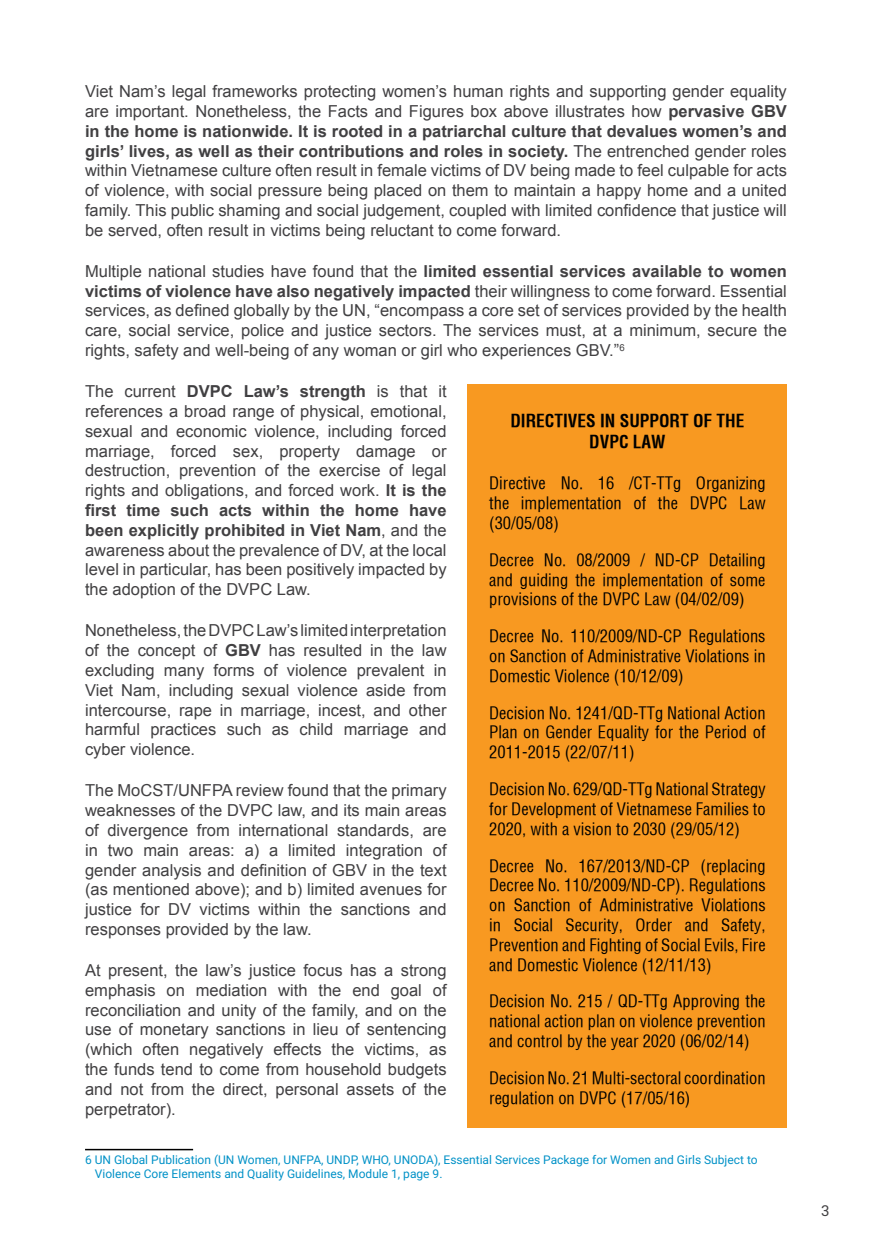
<style>
.page{position:relative;width:872px;height:1255px;background:#fff}
.page>*{position:absolute;margin:0;border:0;box-sizing:border-box;transform-origin:0 0}
.t1{font:700 condensed 17.25px/20.7px "SFU Helvetica";color:#000;text-align:center}
.t2{font:16.5px/19.8px "Arial";color:#414042;text-align:justify}
.t3{font:16.5px/19.8px "SFU Helvetica Condensed";color:#000;text-align:justify}
.t4{font:15px "Roboto";color:#414042}
.t5{font:12px/14.4px "Roboto";color:#0191c7}
.s1{font-weight:700}
</style>
<div class="page">
<hr style="left:85px;top:1148px;width:108px;height:2px;background:#000">
<div style="left:468px;top:384px;width:319px;height:743px;background:#f89921"></div>
<p class="t2" style="left:85px;top:82px;width:703px">Viet Nam’s legal frameworks protecting women’s human rights and supporting gender equality are important. Nonetheless, the Facts and Figures box above illustrates how <span class="s1">pervasive GBV in the home is nationwide. It is rooted in a patriarchal culture that devalues women’s and girls’ lives, as well as their contributions and roles in society.</span> The entrenched gender roles within Vietnamese culture often result in female victims of DV being made to feel culpable for acts of violence, with social pressure being placed on them to maintain a happy home and a united family. This public shaming and social judgement, coupled with limited confidence that justice will be served, often result in victims being reluctant to come forward.</p>
<p class="t2" style="left:85px;top:261px;width:703px">Multiple national studies have found that the <span class="s1">limited essential services available to women victims of violence have also negatively impacted</span> their willingness to come forward. Essential services, as defined globally by the UN, “encompass a core set of services provided by the health care, social service, police and justice sectors. The services must, at a minimum, secure the rights, safety and well-being of any woman or girl who experiences GBV.”<sup>6</sup></p>
<p class="t2" style="left:85px;top:381px;width:363px">The current <span class="s1">DVPC Law’s strength</span> is that it references a broad range of physical, emotional, sexual and economic violence, including forced marriage, forced sex, property damage or destruction, prevention of the exercise of legal rights and obligations, and forced work. <span class="s1">It is the first time such acts within the home have been explicitly prohibited in Viet Nam</span>, and the awareness about the prevalence of DV, at the local level in particular, has been positively impacted by the adoption of the DVPC Law.</p>
<p class="t2" style="left:85px;top:621px;width:363px">Nonetheless, the DVPC Law’s limited interpretation of the concept of <span class="s1">GBV</span> has resulted in the law excluding many forms of violence prevalent in Viet Nam, including sexual violence aside from intercourse, rape in marriage, incest, and other harmful practices such as child marriage and cyber violence.</p>
<p class="t2" style="left:85px;top:780px;width:363px">The MoCST/UNFPA review found that the primary weaknesses of the DVPC law, and its main areas of divergence from international standards, are in two main areas: a) a limited integration of gender analysis and definition of GBV in the text (as mentioned above); and b) limited avenues for justice for DV victims within the sanctions and responses provided by the law.</p>
<p class="t2" style="left:85px;top:960px;width:363px">At present, the law’s justice focus has a strong emphasis on mediation with the end goal of reconciliation and unity of the family, and on the use of monetary sanctions in lieu of sentencing (which often negatively effects the victims, as the funds tend to come from household budgets and not from the direct, personal assets of the perpetrator).</p>
<p class="t5" style="left:95px;top:1151px;width:664px;text-indent:-10px">6 UN Global Publication (UN Women, UNFPA, UNDP, WHO, UNODA), Essential Services Package for Women and Girls Subject to<br>Violence Core Elements and Quality Guidelines, Module 1, page 9.</p>
<p class="t1" style="left:510px;top:409px;width:235px">DIRECTIVES IN SUPPORT OF THE<br>DVPC LAW</p>
<p class="t3" style="left:489px;top:471px;width:278px">Directive No. 16 /CT-TTg Organizing the implementation of the DVPC Law (30/05/08)</p>
<p class="t3" style="left:489px;top:548px;width:278px">Decree No. 08/2009 / ND-CP Detailing and guiding the implementation of some provisions of the DVPC Law (04/02/09)</p>
<p class="t3" style="left:489px;top:624px;width:278px">Decree No. 110/2009/ND-CP Regulations on Sanction of Administrative Violations in Domestic Violence (10/12/09)</p>
<p class="t3" style="left:489px;top:700px;width:278px">Decision No. 1241/QD-TTg National Action Plan on Gender Equality for the Period of 2011-2015 (22/07/11)</p>
<p class="t3" style="left:489px;top:777px;width:278px">Decision No. 629/QD-TTg National Strategy for Development of Vietnamese Families to 2020, with a vision to 2030 (29/05/12)</p>
<p class="t3" style="left:489px;top:853px;width:278px">Decree No. 167/2013/ND-CP (replacing Decree No. 110/2009/ND-CP). Regulations on Sanction of Administrative Violations in Social Security, Order and Safety, Prevention and Fighting of Social Evils, Fire and Domestic Violence (12/11/13)</p>
<p class="t3" style="left:489px;top:989px;width:278px">Decision No. 215 / QD-TTg Approving the national action plan on violence prevention and control by the year 2020 (06/02/14)</p>
<p class="t3" style="left:489px;top:1065px;width:278px">Decision No. 21 Multi-sectoral coordination regulation on DVPC (17/05/16)</p>
<p class="t4" style="left:821px;top:1199px;width:10px">3</p>
</div>
